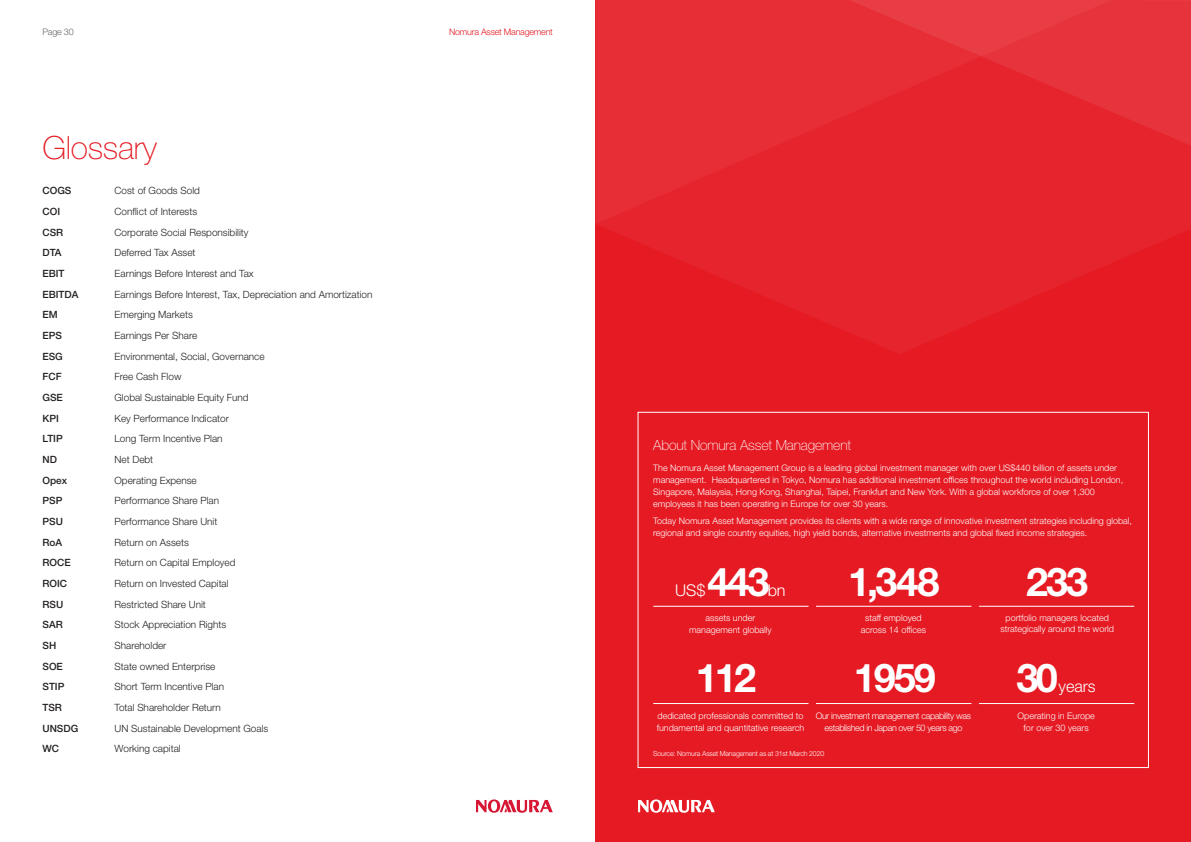
<style>
.page{position:relative;width:1191px;height:842px;background:#fff}
.page>*{position:absolute;margin:0;border:0;box-sizing:border-box;transform-origin:0 0}
.t1{font:700 39.6px "Helvetica Neue LT Std";letter-spacing:-.05em;color:#fff}
.Section_Title{font:100 32px "Helvetica Neue LT Std";letter-spacing:-.01em;color:#e51a23}
.t2{font:300 16.2px "Helvetica Neue LT Std";color:#fff}
.Section_Title-2{font:100 14px "Helvetica Neue LT Std";letter-spacing:-.01em;color:#fff}
.Body_Text{font:300 10px "Helvetica Neue LT Std";color:#231f20}
.Body_Text-2{font:500 10px "Helvetica Neue LT Std";color:#231f20}
.Body_Text-3{font:300 9px/12px "Helvetica Neue LT Std";color:#fff}
.Body_text{font:300 9px/11.7px "Helvetica Neue LT Std";color:#fff;text-align:center}
.Body_text-2{font:300 9px/11.7px "Helvetica Neue LT Std";letter-spacing:-.04em;color:#fff;text-align:center}
.t3{font:300 9px "Helvetica Neue LT Std";letter-spacing:-.025em;color:#e51a23}
.t4{font:300 9px "Helvetica Neue LT Std";letter-spacing:-.025em;color:#62656a}
.Footnote{font:300 7px "Helvetica Neue LT Std";letter-spacing:-.025em;color:#fff}
</style>
<div class="page">
<svg style="left:476px;top:799px;width:77px;height:14px"></svg>
<div style="left:595px;top:0;width:596px;height:842px;background:#e51a23"></div>
<svg style="left:596px;top:0;width:226px;height:224px;fill:#e72e36"></svg>
<svg style="left:822px;top:0;width:369px;height:146px;fill:#e72e36"></svg>
<hr style="left:653px;top:606px;width:155px;height:1px;background:#fff">
<hr style="left:816px;top:606px;width:155px;height:1px;background:#fff">
<hr style="left:979px;top:606px;width:155px;height:1px;background:#fff">
<hr style="left:653px;top:703px;width:155px;height:1px;background:#fff">
<hr style="left:816px;top:703px;width:155px;height:1px;background:#fff">
<hr style="left:979px;top:703px;width:155px;height:1px;background:#fff">
<svg style="left:638px;top:799px;width:77px;height:14px"></svg>
<p class="t4" style="left:43px;top:26px;width:33px">Page 30</p>
<p class="t3" style="left:449px;top:26px;width:105px">Nomura Asset Management</p>
<p class="Section_Title" style="left:43px;top:129px;width:116px">Glossary</p>
<p class="Body_Text-2" style="left:43px;top:185px;width:30px">COGS</p>
<p class="Body_Text" style="left:115px;top:185px;width:87px">Cost of Goods Sold</p>
<p class="Body_Text-2" style="left:43px;top:205px;width:19px">COI</p>
<p class="Body_Text" style="left:115px;top:205px;width:84px">Conflict of Interests</p>
<p class="Body_Text-2" style="left:43px;top:226px;width:22px">CSR</p>
<p class="Body_Text" style="left:115px;top:226px;width:135px">Corporate Social Responsibility</p>
<p class="Body_Text-2" style="left:43px;top:247px;width:20px">DTA</p>
<p class="Body_Text" style="left:115px;top:247px;width:82px">Deferred Tax Asset</p>
<p class="Body_Text-2" style="left:43px;top:267px;width:24px">EBIT</p>
<p class="Body_Text" style="left:115px;top:267px;width:141px">Earnings Before Interest and Tax</p>
<p class="Body_Text-2" style="left:43px;top:288px;width:37px">EBITDA</p>
<p class="Body_Text" style="left:115px;top:288px;width:259px">Earnings Before Interest, Tax, Depreciation and Amortization</p>
<p class="Body_Text-2" style="left:43px;top:309px;width:17px">EM</p>
<p class="Body_Text" style="left:115px;top:309px;width:80px">Emerging Markets</p>
<p class="Body_Text-2" style="left:43px;top:329px;width:21px">EPS</p>
<p class="Body_Text" style="left:115px;top:329px;width:84px">Earnings Per Share</p>
<p class="Body_Text-2" style="left:43px;top:350px;width:22px">ESG</p>
<p class="Body_Text" style="left:115px;top:350px;width:152px">Environmental, Social, Governance</p>
<p class="Body_Text-2" style="left:43px;top:371px;width:21px">FCF</p>
<p class="Body_Text" style="left:115px;top:371px;width:68px">Free Cash Flow</p>
<p class="Body_Text-2" style="left:43px;top:391px;width:22px">GSE</p>
<p class="Body_Text" style="left:115px;top:391px;width:136px">Global Sustainable Equity Fund</p>
<p class="Body_Text-2" style="left:43px;top:412px;width:18px">KPI</p>
<p class="Body_Text" style="left:115px;top:412px;width:116px">Key Performance Indicator</p>
<p class="Body_Text-2" style="left:43px;top:433px;width:22px">LTIP</p>
<p class="Body_Text" style="left:115px;top:433px;width:109px">Long Term Incentive Plan</p>
<p class="Body_Text-2" style="left:43px;top:453px;width:16px">ND</p>
<p class="Body_Text" style="left:115px;top:453px;width:40px">Net Debt</p>
<p class="Body_Text-2" style="left:43px;top:474px;width:26px">Opex</p>
<p class="Body_Text" style="left:115px;top:474px;width:84px">Operating Expense</p>
<p class="Body_Text-2" style="left:43px;top:495px;width:21px">PSP</p>
<p class="Body_Text" style="left:115px;top:495px;width:106px">Performance Share Plan</p>
<p class="Body_Text-2" style="left:43px;top:515px;width:22px">PSU</p>
<p class="Body_Text" style="left:115px;top:515px;width:104px">Performance Share Unit</p>
<p class="Body_Text-2" style="left:43px;top:536px;width:21px">RoA</p>
<p class="Body_Text" style="left:115px;top:536px;width:76px">Return on Assets</p>
<p class="Body_Text-2" style="left:43px;top:557px;width:30px">ROCE</p>
<p class="Body_Text" style="left:115px;top:557px;width:122px">Return on Capital Employed</p>
<p class="Body_Text-2" style="left:43px;top:577px;width:26px">ROIC</p>
<p class="Body_Text" style="left:115px;top:577px;width:116px">Return on Invested Capital</p>
<p class="Body_Text-2" style="left:43px;top:598px;width:22px">RSU</p>
<p class="Body_Text" style="left:115px;top:598px;width:93px">Restricted Share Unit</p>
<p class="Body_Text-2" style="left:43px;top:619px;width:22px">SAR</p>
<p class="Body_Text" style="left:115px;top:619px;width:113px">Stock Appreciation Rights</p>
<p class="Body_Text-2" style="left:43px;top:639px;width:15px">SH</p>
<p class="Body_Text" style="left:115px;top:639px;width:53px">Shareholder</p>
<p class="Body_Text-2" style="left:43px;top:660px;width:22px">SOE</p>
<p class="Body_Text" style="left:115px;top:660px;width:102px">State owned Enterprise</p>
<p class="Body_Text-2" style="left:43px;top:681px;width:23px">STIP</p>
<p class="Body_Text" style="left:115px;top:681px;width:111px">Short Term Incentive Plan</p>
<p class="Body_Text-2" style="left:43px;top:701px;width:21px">TSR</p>
<p class="Body_Text" style="left:115px;top:701px;width:108px">Total Shareholder Return</p>
<p class="Body_Text-2" style="left:43px;top:722px;width:37px">UNSDG</p>
<p class="Body_Text" style="left:115px;top:722px;width:155px">UN Sustainable Development Goals</p>
<p class="Body_Text-2" style="left:43px;top:743px;width:18px">WC</p>
<p class="Body_Text" style="left:115px;top:743px;width:68px">Working capital</p>
<p class="Section_Title-2" style="left:653px;top:437px;width:199px">About Nomura Asset Management</p>
<p class="Body_Text-3" style="left:653px;top:461px;width:471px">The Nomura Asset Management Group is a leading global investment manager with over US$440 billion of assets under management. Headquartered in Tokyo, Nomura has additional investment offices throughout the world including London, Singapore, Malaysia, Hong Kong, Shanghai, Taipei, Frankfurt and New York. With a global workforce of over 1,300 employees it has been operating in Europe for over 30 years.</p>
<p class="Body_Text-3" style="left:653px;top:515px;width:480px">Today Nomura Asset Management provides its clients with a wide range of innovative investment strategies including global, regional and single country equities, high yield bonds, alternative investments and global fixed income strategies.</p>
<p class="t1" style="left:707px;top:557px;width:64px">443</p>
<p class="t2" style="left:675px;top:580px;width:32px">US$</p>
<p class="t2" style="left:767px;top:580px;width:20px">bn</p>
<p class="t1" style="left:848px;top:557px;width:93px">1,348</p>
<p class="t1" style="left:1026px;top:557px;width:64px">233</p>
<p class="Body_text" style="left:689px;top:612px;width:84px">assets under management globally</p>
<p class="Body_text" style="left:860px;top:612px;width:67px">staff employed across 14 offices</p>
<p class="Body_text" style="left:1000px;top:611px;width:115px">portfolio managers located strategically around the world</p>
<p class="t1" style="left:696px;top:653px;width:62px">112</p>
<p class="t1" style="left:853px;top:653px;width:84px">1959</p>
<p class="t1" style="left:1016px;top:653px;width:43px">30</p>
<p class="t2" style="left:1058px;top:676px;width:39px">years</p>
<p class="Body_text" style="left:657px;top:710px;width:149px;text-align:left">dedicated professionals committed to fundamental and quantitative research</p>
<p class="Body_text" style="left:1017px;top:710px;width:79px">Operating in Europe for over 30 years</p>
<p class="Body_text-2" style="left:816px;top:710px;width:157px">Our investment management capability was established in Japan over 50 years ago</p>
<p class="Footnote" style="left:653px;top:750px;width:173px">Source: Nomura Asset Management as at 31st March 2020</p>
</div>
